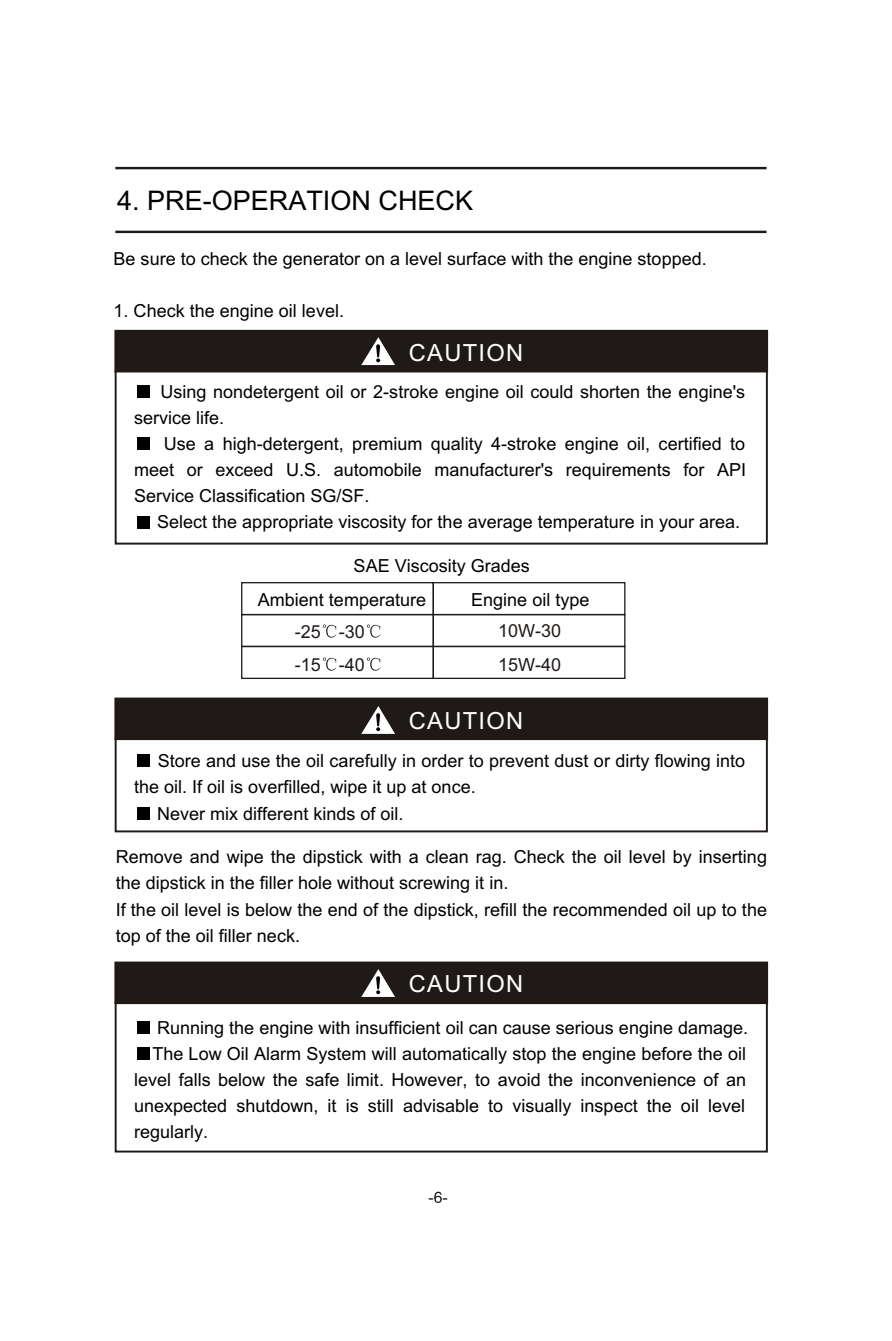
<style>
.page{position:relative;width:892px;height:1341px;background:#fff}
.page>*{position:absolute;margin:0;border:0;box-sizing:border-box;transform-origin:0 0}
.t1{font:27px "Arial";color:#000}
.t2{font:23.62px "Arial";letter-spacing:.055em;color:#fff}
.t3{font:18px/26.1px "Arial";color:#000}
.t4{font:18px/33.1px "Arial";color:#1f1a17}
.t5{font:15.75px "Arial";color:#1f1a17}
</style>
<div class="page">
<svg style="left:434px;top:1192px;width:7px;height:11px"></svg>
<hr style="left:115px;top:231px;width:651px;height:2px;background:#1f1a17">
<hr style="left:115px;top:167px;width:651px;height:2px;background:#1f1a17">
<div style="left:115px;top:370px;width:652px;height:175px;border:2px solid #1f1a17"></div>
<div style="left:114px;top:330px;width:653px;height:42px;background:#1f1a17"></div>
<svg style="left:361px;top:337px;width:34px;height:28px"></svg>
<div style="left:241px;top:582px;width:192px;height:33px;border:1px solid #1f1a17"></div>
<div style="left:241px;top:614px;width:192px;height:33px;border:1px solid #1f1a17"></div>
<div style="left:241px;top:646px;width:192px;height:33px;border:1px solid #1f1a17"></div>
<div style="left:432px;top:582px;width:193px;height:33px;border:1px solid #1f1a17"></div>
<div style="left:432px;top:614px;width:193px;height:33px;border:1px solid #1f1a17"></div>
<div style="left:432px;top:646px;width:193px;height:33px;border:1px solid #1f1a17"></div>
<svg style="left:322px;top:624px;width:14px;height:14px"></svg>
<svg style="left:366px;top:624px;width:14px;height:14px"></svg>
<svg style="left:322px;top:658px;width:14px;height:13px"></svg>
<svg style="left:366px;top:658px;width:14px;height:13px"></svg>
<div style="left:115px;top:738px;width:652px;height:94px;border:2px solid #1f1a17"></div>
<div style="left:114px;top:698px;width:653px;height:42px;background:#1f1a17"></div>
<div style="left:115px;top:1002px;width:652px;height:151px;border:2px solid #1f1a17"></div>
<div style="left:114px;top:962px;width:653px;height:42px;background:#1f1a17"></div>
<div style="left:136px;top:385px;width:13px;height:13px;background:#000"></div>
<div style="left:136px;top:437px;width:13px;height:13px;background:#000"></div>
<div style="left:136px;top:516px;width:13px;height:12px;background:#000"></div>
<svg style="left:361px;top:706px;width:34px;height:28px"></svg>
<svg style="left:361px;top:969px;width:34px;height:28px"></svg>
<div style="left:136px;top:754px;width:13px;height:13px;background:#000"></div>
<div style="left:136px;top:807px;width:13px;height:13px;background:#000"></div>
<div style="left:136px;top:1021px;width:13px;height:13px;background:#000"></div>
<div style="left:136px;top:1047px;width:13px;height:13px;background:#000"></div>
<h1 class="t1" style="left:117px;top:190px;width:357px">4. PRE-OPERATION CHECK</h1>
<p class="t3" style="left:113px;top:247px;width:594px">Be sure to check the generator on a level surface with the engine stopped.</p>
<p class="t3" style="left:113px;top:299px;width:232px">1. Check the engine oil level.</p>
<h2 class="t2" style="left:408px;top:343px;width:116px">CAUTION</h2>
<p class="t3" style="left:134px;top:380px;width:612px;text-indent:26px">Using nondetergent oil or 2-stroke engine oil could shorten the engine's service life.</p>
<p class="t3" style="left:134px;top:432px;width:613px;text-align:justify;text-indent:30px">Use a high-detergent, premium quality 4-stroke engine oil, certified to meet or exceed U.S. automobile manufacturer's requirements for API Service Classification SG/SF.</p>
<p class="t3" style="left:157px;top:511px;width:584px">Select the appropriate viscosity for the average temperature in your area.</p>
<p class="t3" style="left:353px;top:554px;width:178px">SAE Viscosity Grades</p>
<p class="t3" style="left:258px;top:588px;width:170px">Ambient temperature</p>
<p class="t3" style="left:471px;top:588px;width:120px">Engine oil type</p>
<p class="t4" style="left:294px;top:616px;width:72px">-25 -30 -15 -40</p>
<p class="t4" style="left:498px;top:616px;width:65px;line-height:34px">10W-30<br>15W-40</p>
<h2 class="t2" style="left:408px;top:712px;width:116px">CAUTION</h2>
<p class="t3" style="left:158px;top:750px;width:588px">Store and use the oil carefully in order to prevent dust or dirty flowing into</p>
<p class="t3" style="left:134px;top:776px;width:343px">the oil. If oil is overfilled, wipe it up at once.</p>
<p class="t3" style="left:157px;top:802px;width:248px">Never mix different kinds of oil.</p>
<p class="t3" style="left:116px;top:846px;width:652px">Remove and wipe the dipstick with a clean rag. Check the oil level by inserting the dipstick in the filler hole without screwing it in.<br>If the oil level is below the end of the dipstick, refill the recommended oil up to the top of the oil filler neck.</p>
<h2 class="t2" style="left:408px;top:975px;width:116px">CAUTION</h2>
<p class="t3" style="left:157px;top:1016px;width:592px">Running the engine with insufficient oil can cause serious engine damage.</p>
<p class="t3" style="left:152px;top:1042px;width:595px">The Low Oil Alarm System will automatically stop the engine before the oil</p>
<p class="t3" style="left:134px;top:1068px;width:613px">level falls below the safe limit. However, to avoid the inconvenience of an</p>
<p class="t3" style="left:134px;top:1094px;width:612px">unexpected shutdown, it is still advisable to visually inspect the oil level</p>
<p class="t3" style="left:134px;top:1120px;width:76px">regularly.</p>
<p class="t5" style="left:428px;top:1191px;width:21px">- -</p>
</div>
